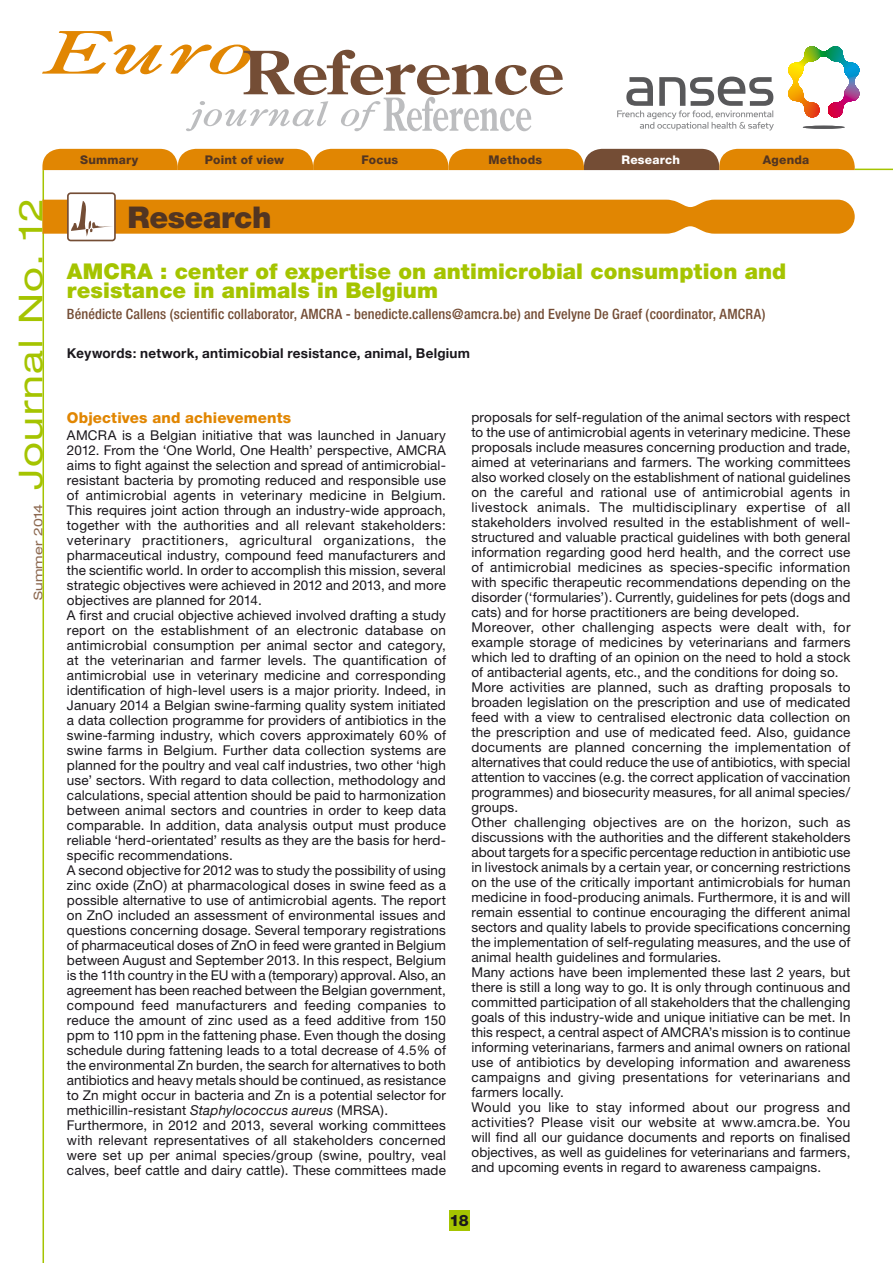
<style>
.page{position:relative;width:893px;height:1263px;background:#fff}
.page>*{position:absolute;margin:0;border:0;box-sizing:border-box;transform-origin:0 0}
.t1{font:expanded 33px "Helvetica Neue";letter-spacing:.05em;color:#a5c400;scale:1.1 1}
.t2{font:900 30px "Helvetica Neue";letter-spacing:-.015em;color:#523522}
.t3{font:900 21.75px/18.8px "Helvetica Neue";letter-spacing:.005em;color:#a5c400}
.t4{font:800 15.75px "Helvetica Neue";color:#1a171c}
.t5{font:800 15px "Helvetica Neue";letter-spacing:.01em;color:#e18602}
.t6{font:500 condensed 14.25px "Helvetica Neue";letter-spacing:.01em;color:#744d35}
.t7{font:13.5px/15px "Helvetica Neue";letter-spacing:.01em;color:#1a171c}
.t8{font:700 13.5px "Helvetica Neue";letter-spacing:.015em;color:#1a171c}
.t9{font:800 12px "Helvetica Neue";letter-spacing:.02em;color:#523522}
.t10{font:expanded 12px "Helvetica Neue";letter-spacing:.02em;color:#8d6950;scale:1.1 1}
.t11{font:800 12px "Helvetica Neue";letter-spacing:.02em;color:#fff}
.s1{font-family:"Helvetica"}
.s2{font-style:italic}
</style>
<div class="page">
<div style="left:449px;top:1210px;width:20px;height:21px;background:#a5c400"></div>
<svg style="left:42px;top:31px;width:120px;height:43px"></svg>
<svg style="left:170px;top:45px;width:393px;height:86px"></svg>
<svg style="left:788px;top:46px;width:72px;height:72px"></svg>
<hr style="left:822px;top:82px;width:3px;height:36px;background:#e2001a">
<hr style="left:803px;top:126px;width:42px;height:3px;background:#58585a;border-radius:50%">
<svg style="left:617px;top:77px;width:157px;height:54px"></svg>
<hr style="left:855px;top:169px;width:38px;height:1px;background:#a5c400">
<hr style="left:43px;top:170px;width:1px;height:1093px;background:#a5c400">
<svg style="left:42px;top:149px;width:813px;height:21px;background:#d18215"></svg>
<div style="left:67px;top:192px;width:49px;height:49px;border:2px solid #744d35;border-radius:3px"></div>
<svg style="left:43px;top:200px;width:812px;height:37px;background:#e49728"></svg>
<h1 class="t1" style="left:11px;top:490px;width:267px;rotate:-90deg">Journal No. 12</h1>
<p class="t10" style="left:31px;top:600px;width:89px;rotate:-90deg">Summer 2014</p>
<p class="t9" style="left:80px;top:153px;width:60px">Summary</p>
<p class="t9" style="left:205px;top:153px;width:81px">Point of view</p>
<p class="t9" style="left:362px;top:153px;width:38px">Focus</p>
<p class="t9" style="left:489px;top:153px;width:55px">Methods</p>
<p class="t11" style="left:621px;top:153px;width:60px">Research</p>
<p class="t9" style="left:763px;top:153px;width:48px">Agenda</p>
<h2 class="t2" style="left:128px;top:199px;width:145px">Research</h2>
<h3 class="t3" style="left:67px;top:262px;width:721px">AMCRA : center of expertise on antimicrobial consumption and resistance in animals in Belgium</h3>
<p class="t6" style="left:67px;top:305px;width:700px">Bénédicte Callens (scientific collaborator, AMCRA - benedicte.callens@amcra.be) and Evelyne De Graef (coordinator, AMCRA)</p>
<p class="t8" style="left:67px;top:344px;width:405px"><span class="s1">Keywords:</span> network, antimicobial resistance, animal, Belgium</p>
<p class="t5" style="left:67px;top:409px;width:226px">Objectives and achievements</p>
<p class="t7" style="left:67px;top:428px;width:381px">AMCRA is a Belgian initiative that was launched in January 2012. From the ‘One World, One Health’ perspective, AMCRA aims to fight against the selection and spread of antimicrobial&shy;resistant bacteria by promoting reduced and responsible use of antimicrobial agents in veterinary medicine in Belgium.<br>This requires joint action through an industry-wide approach, together with the authorities and all relevant stakeholders: veterinary practitioners, agricultural organizations, the pharmaceutical industry, compound feed manufacturers and the scientific world. In order to accomplish this mission, several strategic objectives were achieved in 2012 and 2013, and more objectives are planned for 2014.<br>A first and crucial objective achieved involved drafting a study report on the establishment of an electronic database on antimicrobial consumption per animal sector and category, at the veterinarian and farmer levels. The quantification of antimicrobial use in veterinary medicine and corresponding identification of high-level users is a major priority. Indeed, in January 2014 a Belgian swine-farming quality system initiated a data collection programme for providers of antibiotics in the swine-farming industry, which covers approximately 60% of swine farms in Belgium. Further data collection systems are planned for the poultry and veal calf industries, two other ‘high use’ sectors. With regard to data collection, methodology and calculations, special attention should be paid to harmonization between animal sectors and countries in order to keep data comparable. In addition, data analysis output must produce reliable ‘herd-orientated’ results as they are the basis for herd&shy;specific recommendations.<br>A second objective for 2012 was to study the possibility of using zinc oxide (ZnO) at pharmacological doses in swine feed as a possible alternative to use of antimicrobial agents. The report on ZnO included an assessment of environmental issues and questions concerning dosage. Several temporary registrations of pharmaceutical doses of ZnO in feed were granted in Belgium between August and September 2013. In this respect, Belgium is the 11th country in the EU with a (temporary) approval. Also, an agreement has been reached between the Belgian government, compound feed manufacturers and feeding companies to reduce the amount of zinc used as a feed additive from 150 ppm to 110 ppm in the fattening phase. Even though the dosing schedule during fattening leads to a total decrease of 4.5% of the environmental Zn burden, the search for alternatives to both antibiotics and heavy metals should be continued, as resistance to Zn might occur in bacteria and Zn is a potential selector for methicillin-resistant <span class="s2">Staphylococcus aureus</span> (MRSA).<br>Furthermore, in 2012 and 2013, several working committees with relevant representatives of all stakeholders concerned were set up per animal species/group (swine, poultry, veal calves, beef cattle and dairy cattle). These committees made</p>
<p class="t7" style="left:471px;top:410px;width:381px">proposals for self-regulation of the animal sectors with respect to the use of antimicrobial agents in veterinary medicine. These proposals include measures concerning production and trade, aimed at veterinarians and farmers. The working committees also worked closely on the establishment of national guidelines on the careful and rational use of antimicrobial agents in livestock animals. The multidisciplinary expertise of all stakeholders involved resulted in the establishment of well&shy;structured and valuable practical guidelines with both general information regarding good herd health, and the correct use of antimicrobial medicines as species-specific information with specific therapeutic recommendations depending on the disorder (‘formularies’). Currently, guidelines for pets (dogs and cats) and for horse practitioners are being developed.<br>Moreover, other challenging aspects were dealt with, for example storage of medicines by veterinarians and farmers which led to drafting of an opinion on the need to hold a stock of antibacterial agents, etc., and the conditions for doing so.<br>More activities are planned, such as drafting proposals to broaden legislation on the prescription and use of medicated feed with a view to centralised electronic data collection on the prescription and use of medicated feed. Also, guidance documents are planned concerning the implementation of alternatives that could reduce the use of antibiotics, with special attention to vaccines (e.g. the correct application of vaccination programmes) and biosecurity measures, for all animal species/ groups.<br>Other challenging objectives are on the horizon, such as discussions with the authorities and the different stakeholders about targets for a specific percentage reduction in antibiotic use in livestock animals by a certain year, or concerning restrictions on the use of the critically important antimicrobials for human medicine in food-producing animals. Furthermore, it is and will remain essential to continue encouraging the different animal sectors and quality labels to provide specifications concerning the implementation of self-regulating measures, and the use of animal health guidelines and formularies.<br>Many actions have been implemented these last 2 years, but there is still a long way to go. It is only through continuous and committed participation of all stakeholders that the challenging goals of this industry-wide and unique initiative can be met. In this respect, a central aspect of AMCRA’s mission is to continue informing veterinarians, farmers and animal owners on rational use of antibiotics by developing information and awareness campaigns and giving presentations for veterinarians and farmers locally.<br>Would you like to stay informed about our progress and activities? Please visit our website at www.amcra.be. You will find all our guidance documents and reports on finalised objectives, as well as guidelines for veterinarians and farmers, and upcoming events in regard to awareness campaigns.</p>
<p class="t4" style="left:450px;top:1211px;width:21px">18</p>
</div>
